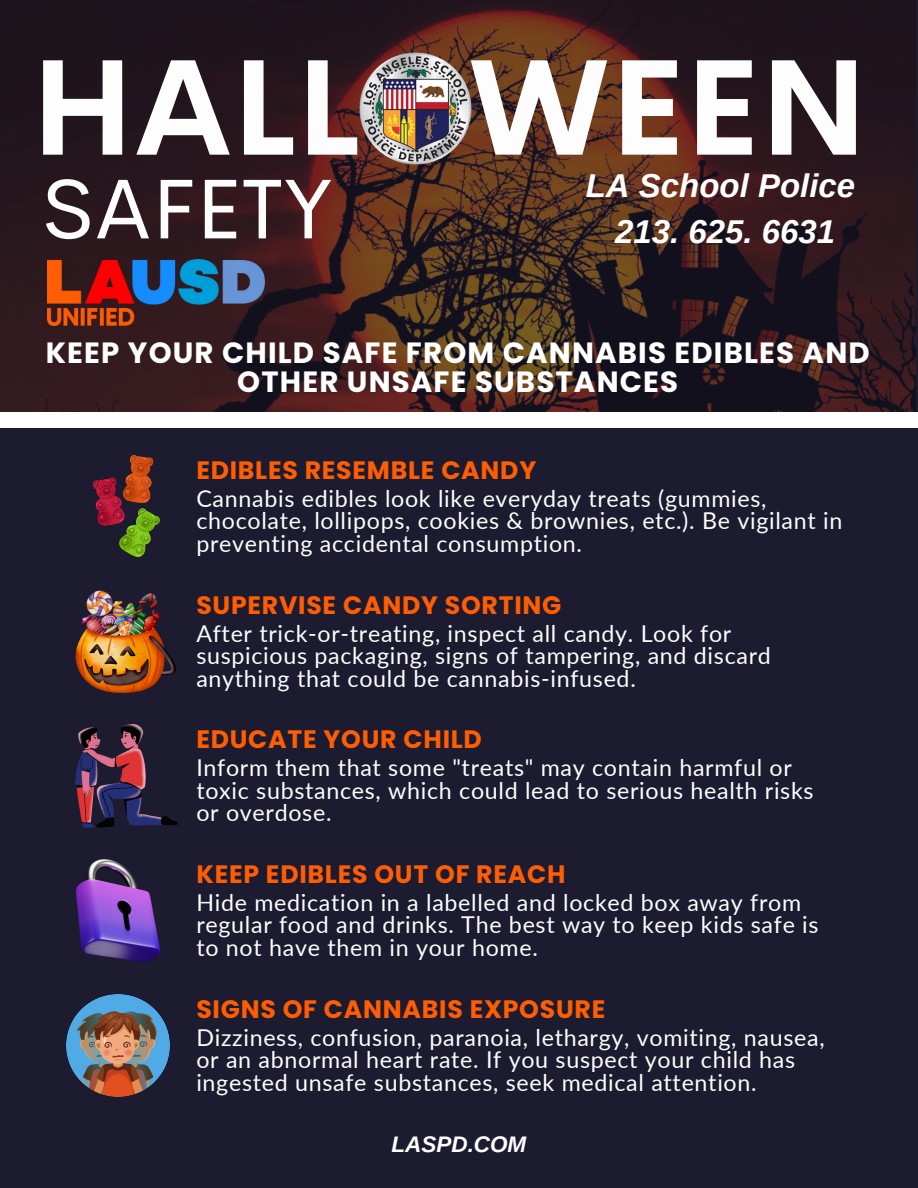
<style>
.page{position:relative;width:918px;height:1188px;background:#1d1b30}
.page>*{position:absolute;margin:0;border:0;box-sizing:border-box;transform-origin:0 0}
.t1{font:700 133.65px "Cerebri Sans";color:#fdfdfd}
.t2{font:85.05px "Cerebri Sans";color:#fdfdfd}
.t3{font:italic 700 33px/46.2px "Arimo";color:#fff;text-align:center}
.t4{font:700 29.25px/29.2px "Poppins";letter-spacing:.04em;color:#fff;text-align:center}
.t5{font:700 25.2px "Poppins";letter-spacing:.03em;color:#ff5d03}
.t6{font:23.25px/22.5px "Lato";letter-spacing:.03em;color:#fdfdfd}
.t7{font:italic 700 22.5px "Arimo";color:#fff}
</style>
<div class="page">
<img style="left:0;top:1px;width:916px;height:411px">
<img style="left:357px;top:50px;width:116px;height:116px">
<img style="left:48px;top:260px;width:217px;height:65px">
<div style="left:0;top:412px;width:918px;height:16px;background:#fff"></div>
<img style="left:94px;top:456px;width:66px;height:101px">
<img style="left:67px;top:994px;width:102px;height:103px">
<img style="left:75px;top:590px;width:101px;height:103px">
<img style="left:76px;top:725px;width:101px;height:102px">
<img style="left:76px;top:860px;width:83px;height:102px">
<p class="t1" style="left:31px;top:21px;width:839px">HALLOWEEN</p>
<h1 class="t2" style="left:42px;top:153px;width:293px">SAFETY</h1>
<h6 class="t3" style="left:586px;top:162px;width:271px">LA School Police<br>213. 625. 6631</h6>
<p class="t4" style="left:46px;top:338px;width:826px">KEEP YOUR CHILD SAFE FROM CANNABIS EDIBLES AND<br>OTHER UNSAFE SUBSTANCES</p>
<h6 class="t5" style="left:196px;top:453px;width:341px">EDIBLES RESEMBLE CANDY</h6>
<p class="t6" style="left:196px;top:487px;width:648px">Cannabis edibles look like everyday treats (gummies, chocolate, lollipops, cookies &amp; brownies, etc.). Be vigilant in preventing accidental consumption.</p>
<h5 class="t5" style="left:196px;top:587px;width:367px">SUPERVISE CANDY SORTING</h5>
<h6 class="t6" style="left:196px;top:621px;width:576px">After trick-or-treating, inspect all candy. Look for suspicious packaging, signs of tampering, and discard anything that could be cannabis-infused.</h6>
<p class="t5" style="left:196px;top:722px;width:287px">EDUCATE YOUR CHILD</p>
<h5 class="t6" style="left:196px;top:756px;width:619px">Inform them that some "treats" may contain harmful or toxic substances, which could lead to serious health risks or overdose.</h5>
<h6 class="t5" style="left:196px;top:856px;width:371px">KEEP EDIBLES OUT OF REACH</h6>
<h5 class="t6" style="left:196px;top:891px;width:624px">Hide medication in a labelled and locked box away from regular food and drinks. The best way to keep kids safe is to not have them in your home.</h5>
<h6 class="t5" style="left:196px;top:991px;width:410px">SIGNS OF CANNABIS EXPOSURE</h6>
<p class="t6" style="left:196px;top:1025px;width:630px">Dizziness, confusion, paranoia, lethargy, vomiting, nausea, or an abnormal heart rate. If you suspect your child has ingested unsafe substances, seek medical attention.</p>
<h5 class="t7" style="left:392px;top:1132px;width:136px">LASPD.COM</h5>
</div>
